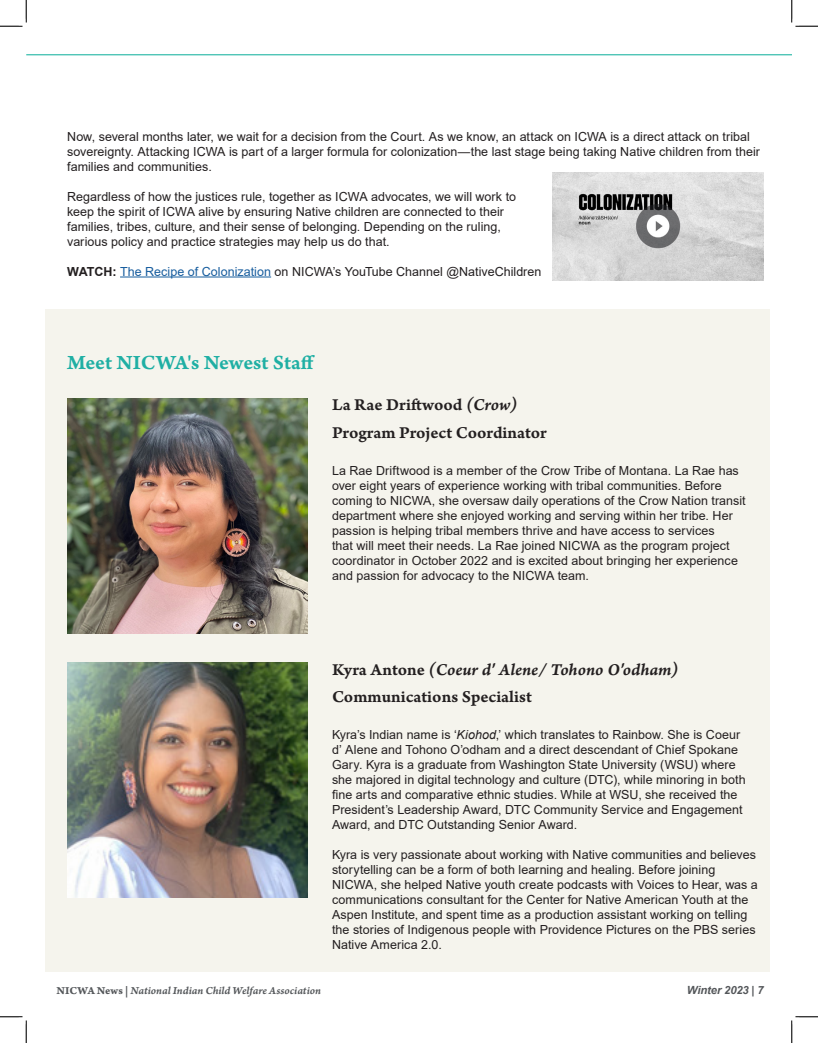
<style>
.page{position:relative;width:818px;height:1043px;background:#fff}
.page>*{position:absolute;margin:0;border:0;box-sizing:border-box;transform-origin:0 0}
.t1{font:21.25px "Arno Pro Smbd Caption";letter-spacing:-.005em;color:#1fafa4}
.t2{font:17.5px "Arno Pro Smbd Caption";color:#231f20}
.t3{font:17.5px "Arno Pro Smbd Italic Caption";color:#231f20}
.t4{font:12.5px/15px "Arial";letter-spacing:.005em;color:#231f20}
.Heading_1{font:11.25px "Arno Pro Smbd Italic Caption";letter-spacing:-.005em;color:#54575a}
.Heading_1-2{font:italic 700 11.25px "Arial";letter-spacing:-.01em;color:#54575a}
.s1{font-weight:700}
.s2{color:#175d9e}
.s3{font-family:"Arno Pro Smbd Italic Caption"}
.s4{font-family:"Arno Pro Smbd Caption"}
.s5{font-style:italic}
.s6{font-family:"Arno Pro Bold Caption"}
</style>
<div class="page">
<div style="left:45px;top:309px;width:724px;height:662px;background:#f5f4ed"></div>
<hr style="left:26px;top:54px;width:765px;height:1px;background:#39beae">
<img style="left:67px;top:398px;width:240px;height:235px">
<img style="left:67px;top:663px;width:240px;height:234px">
<hr style="left:120px;top:276px;width:151px;height:1px;background:#175d9e">
<img style="left:552px;top:173px;width:211px;height:107px">
<svg style="left:0;top:0;width:27px;height:27px"></svg>
<svg style="left:0;top:1016px;width:27px;height:26px"></svg>
<svg style="left:791px;top:0;width:27px;height:27px"></svg>
<svg style="left:791px;top:1016px;width:27px;height:26px"></svg>
<p class="t4" style="left:67px;top:129px;width:694px">Now, several months later, we wait for a decision from the Court. As we know, an attack on ICWA is a direct attack on tribal sovereignty. Attacking ICWA is part of a larger formula for colonization—the last stage being taking Native children from their families and communities.</p>
<p class="t4" style="left:67px;top:189px;width:450px">Regardless of how the justices rule, together as ICWA advocates, we will work to keep the spirit of ICWA alive by ensuring Native children are connected to their families, tribes, culture, and their sense of belonging. Depending on the ruling,</p>
<p class="t4" style="left:67px;top:234px;width:324px">various policy and practice strategies may help us do that.</p>
<p class="t4" style="left:67px;top:264px;width:475px"><span class="s1">WATCH:</span> <span class="s2">The Recipe of Colonization</span> on NICWA’s YouTube Channel @NativeChildren</p>
<p class="t1" style="left:67px;top:349px;width:249px">Meet NICWA's Newest Staff</p>
<p class="t2" style="left:332px;top:394px;width:187px">La Rae Driftwood <span class="s3">(Crow)</span></p>
<p class="t2" style="left:332px;top:422px;width:216px">Program Project Coordinator</p>
<p class="t4" style="left:332px;top:462px;width:415px">La Rae Driftwood is a member of the Crow Tribe of Montana. La Rae has over eight years of experience working with tribal communities. Before coming to NICWA, she oversaw daily operations of the Crow Nation transit department where she enjoyed working and serving within her tribe. Her passion is helping tribal members thrive and have access to services<br>that will meet their needs. La Rae joined NICWA as the program project coordinator in October 2022 and is excited about bringing her experience and passion for advocacy to the NICWA team.</p>
<p class="t3" style="left:332px;top:658px;width:348px"><span class="s4">Kyra Antone</span> (Coeur d' Alene/ Tohono O'odham)</p>
<p class="t2" style="left:332px;top:686px;width:201px">Communications Specialist</p>
<p class="t4" style="left:332px;top:727px;width:415px">Kyra’s Indian name is ‘<span class="s5">Kiohod</span>,’ which translates to Rainbow. She is Coeur d’ Alene and Tohono O’odham and a direct descendant of Chief Spokane Gary. Kyra is a graduate from Washington State University (WSU) where she majored in digital technology and culture (DTC), while minoring in both fine arts and comparative ethnic studies. While at WSU, she received the President’s Leadership Award, DTC Community Service and Engagement Award, and DTC Outstanding Senior Award.</p>
<p class="t4" style="left:332px;top:847px;width:427px">Kyra is very passionate about working with Native communities and believes storytelling can be a form of both learning and healing. Before joining NICWA, she helped Native youth create podcasts with Voices to Hear, was a communications consultant for the Center for Native American Youth at the Aspen Institute, and spent time as a production assistant working on telling the stories of Indigenous people with Providence Pictures on the PBS series Native America 2.0.</p>
<p class="Heading_1" style="left:56px;top:983px;width:266px"><span class="s6">NICWA News |</span> National Indian Child Welfare Association</p>
<p class="Heading_1-2" style="left:686px;top:982px;width:78px">Winter 2023 | 7</p>
</div>
